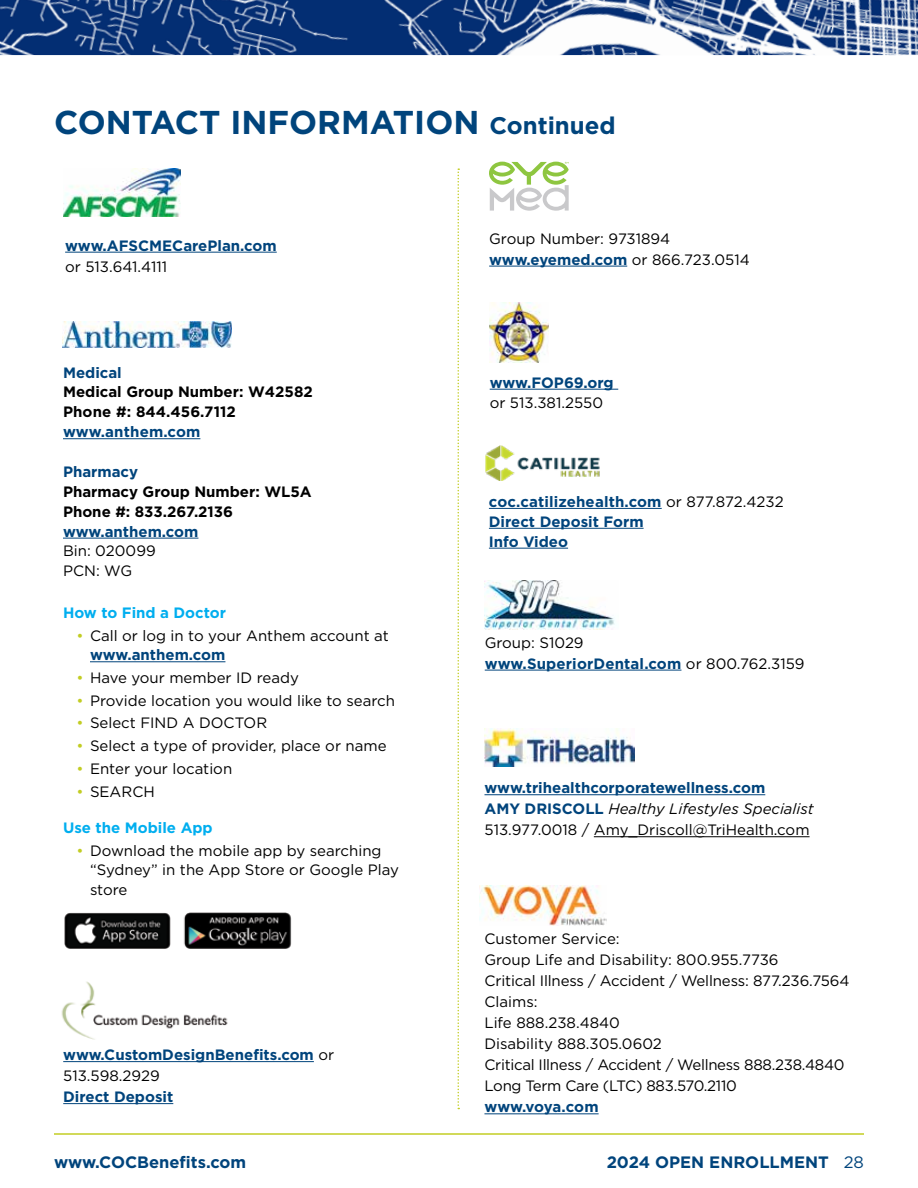
<style>
.page{position:relative;width:918px;height:1188px;background:#fff}
.page>*{position:absolute;margin:0;border:0;box-sizing:border-box;transform-origin:0 0}
.t1{font:700 33px "Gotham";color:#00447c}
.t2{font:700 16.5px "Gotham";color:#00447c}
.t3{font:15px/21px "Gotham";color:#000}
.t4{font:700 15px/21px "Gotham";color:#00447c}
.t5{font:700 15px/19.8px "Gotham";color:#000}
.t6{font:700 15px "Gotham";color:#00aeef}
.s1{font-size:24px}
.s2{color:#c2cd23}
.s3{font-weight:700;color:#00447c}
.s4{font-weight:400;color:#000}
.s5{font-weight:400;font-style:italic;color:#000}
.s6{font-weight:400}
</style>
<div class="page">
<hr style="left:54px;top:1133px;width:810px;height:2px;background:#c2cd23">
<img style="left:0;top:0;width:918px;height:55px">
<svg style="left:458px;top:168px;width:1px;height:941px"></svg>
<hr style="left:484px;top:794px;width:281px;height:1px;background:#00447c">
<hr style="left:594px;top:836px;width:216px;height:1px;background:#000">
<img style="left:484px;top:728px;width:151px;height:38px">
<img style="left:480px;top:886px;width:126px;height:39px">
<hr style="left:484px;top:1113px;width:115px;height:1px;background:#00447c">
<img style="left:485px;top:446px;width:115px;height:35px">
<hr style="left:489px;top:508px;width:173px;height:1px;background:#00447c">
<hr style="left:489px;top:528px;width:155px;height:1px;background:#00447c">
<hr style="left:489px;top:548px;width:79px;height:1px;background:#00447c">
<img style="left:484px;top:581px;width:131px;height:49px">
<hr style="left:485px;top:670px;width:196px;height:1px;background:#00447c">
<svg style="left:489px;top:162px;width:80px;height:49px"></svg>
<hr style="left:489px;top:266px;width:138px;height:1px;background:#00447c">
<hr style="left:490px;top:389px;width:128px;height:1px;background:#00447c">
<img style="left:489px;top:303px;width:60px;height:59px">
<img style="left:63px;top:321px;width:169px;height:27px">
<hr style="left:63px;top:438px;width:137px;height:1px;background:#00447c">
<hr style="left:63px;top:538px;width:135px;height:1px;background:#00447c">
<hr style="left:63px;top:1061px;width:251px;height:1px;background:#00447c">
<hr style="left:63px;top:1103px;width:110px;height:1px;background:#00447c">
<img style="left:61px;top:981px;width:167px;height:59px">
<hr style="left:65px;top:252px;width:212px;height:1px;background:#00447c">
<img style="left:63px;top:168px;width:118px;height:49px">
<hr style="left:90px;top:661px;width:135px;height:1px;background:#00447c">
<img style="left:64px;top:912px;width:228px;height:37px">
<h1 class="t1" style="left:54px;top:101px;width:563px">CONTACT INFORMATION <span class="s1">Continued</span></h1>
<p class="t4" style="left:65px;top:235px;width:213px">www.AFSCMECarePlan.com</p>
<p class="t3" style="left:65px;top:256px;width:104px">or 513.641.4111</p>
<p class="t4" style="left:63px;top:362px;width:60px">Medical</p>
<p class="t5" style="left:63px;top:382px;width:251px">Medical Group Number: W42582<br>Phone #: 844.456.7112</p>
<p class="t4" style="left:63px;top:421px;width:139px">www.anthem.com</p>
<p class="t4" style="left:63px;top:461px;width:77px">Pharmacy</p>
<p class="t5" style="left:63px;top:482px;width:250px">Pharmacy Group Number: WL5A<br>Phone #: 833.267.2136</p>
<p class="t4" style="left:63px;top:521px;width:137px">www.anthem.com</p>
<p class="t3" style="left:63px;top:541px;width:94px;line-height:19.8px">Bin: 020099<br>PCN: WG</p>
<p class="t6" style="left:63px;top:603px;width:165px">How to Find a Doctor</p>
<p class="t3" style="left:90px;top:625px;width:300px;line-height:19.5px;text-indent:-14px"><span class="s2">•</span> Call or log in to your Anthem account at <span class="s3">www.anthem.com</span></p>
<p class="t3" style="left:76px;top:667px;width:224px"><span class="s2">•</span> Have your member ID ready</p>
<p class="t3" style="left:76px;top:690px;width:320px"><span class="s2">•</span> Provide location you would like to search</p>
<p class="t3" style="left:76px;top:712px;width:192px"><span class="s2">•</span> Select FIND A DOCTOR</p>
<p class="t3" style="left:76px;top:735px;width:312px"><span class="s2">•</span> Select a type of provider, place or name</p>
<p class="t3" style="left:76px;top:758px;width:157px"><span class="s2">•</span> Enter your location</p>
<p class="t3" style="left:76px;top:781px;width:80px"><span class="s2">•</span> SEARCH</p>
<p class="t6" style="left:63px;top:818px;width:151px">Use the Mobile App</p>
<p class="t3" style="left:90px;top:841px;width:310px;line-height:19.5px;text-indent:-14px"><span class="s2">•</span> Download the mobile app by searching “Sydney” in the App Store or Google Play store</p>
<p class="t4" style="left:63px;top:1044px;width:272px">www.CustomDesignBenefits.com <span class="s4">or<br>513.598.2929</span></p>
<p class="t4" style="left:63px;top:1086px;width:112px">Direct Deposit</p>
<p class="t3" style="left:489px;top:227px;width:262px">Group Number: 9731894 <span class="s3">www.eyemed.com</span> or 866.723.0514</p>
<p class="t4" style="left:490px;top:372px;width:126px">www.FOP69.org</p>
<p class="t3" style="left:490px;top:391px;width:115px">or 513.381.2550</p>
<p class="t4" style="left:489px;top:492px;width:296px;line-height:19.8px">coc.catilizehealth.com <span class="s4">or 877.872.4232<br></span>Direct Deposit Form<br>Info Video</p>
<p class="t3" style="left:485px;top:631px;width:321px">Group: S1029<br><span class="s3">www.SuperiorDental.com</span> or 800.762.3159</p>
<p class="t4" style="left:484px;top:777px;width:331px">www.trihealthcorporatewellness.com<br>AMY DRISCOLL <span class="s5">Healthy Lifestyles Specialist<br></span><span class="s4">513.977.0018 / Amy_Driscoll@TriHealth.com</span></p>
<p class="t3" style="left:484px;top:928px;width:367px">Customer Service:<br>Group Life and Disability: 800.955.7736<br>Critical Illness / Accident / Wellness: 877.236.7564<br>Claims:<br>Life 888.238.4840<br>Disability 888.305.0602<br>Critical Illness / Accident / Wellness 888.238.4840<br>Long Term Care (LTC) 883.570.2110</p>
<p class="t4" style="left:484px;top:1096px;width:116px">www.voya.com</p>
<p class="t2" style="left:54px;top:1151px;width:194px">www.COCBenefits.com</p>
<p class="t2" style="left:607px;top:1152px;width:259px">2024 OPEN ENROLLMENT <span class="s6">28</span></p>
</div>
